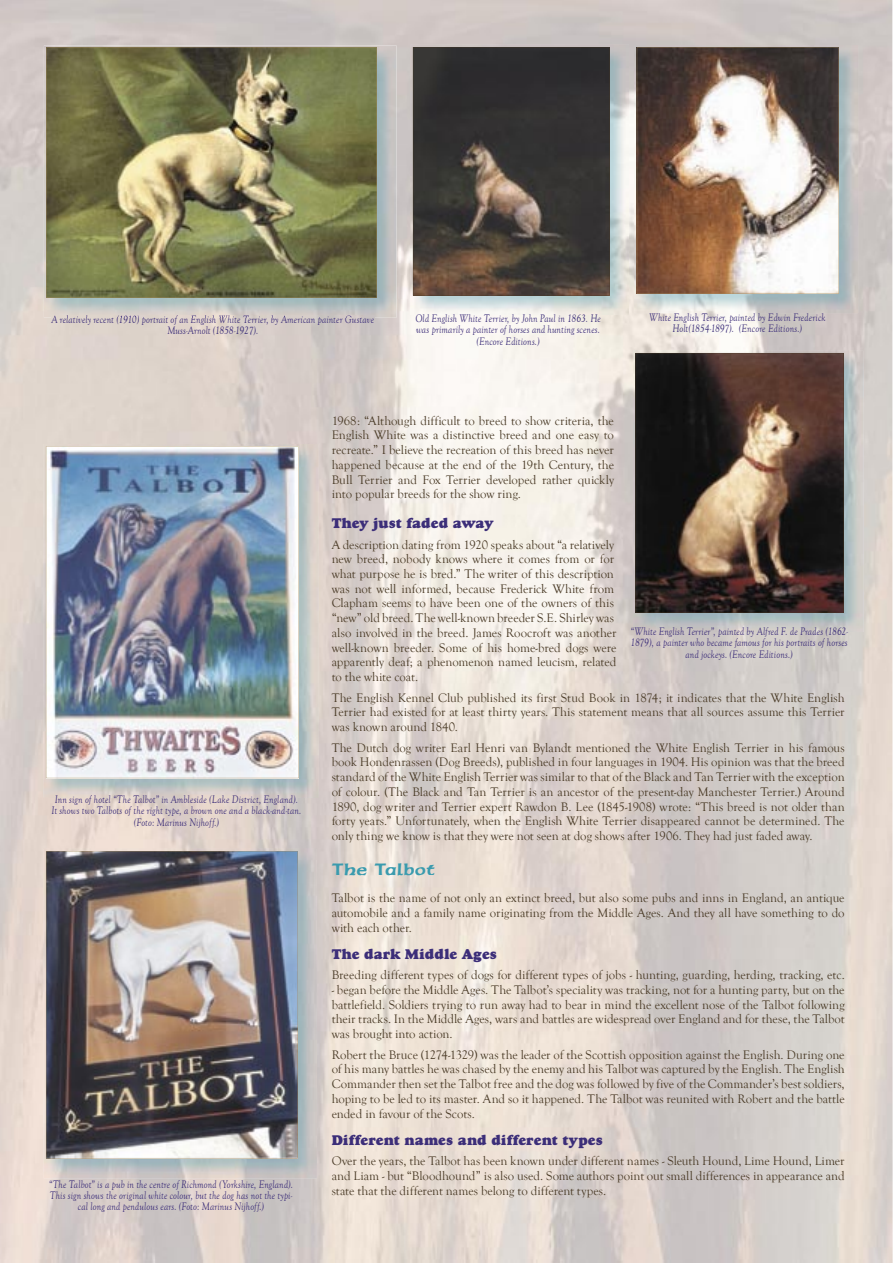
<style>
.page{position:relative;width:893px;height:1263px;background:#fff}
.page>*{position:absolute;margin:0;border:0;box-sizing:border-box;transform-origin:0 0}
.t1{font:18px "Sherwood";letter-spacing:.015em;color:#3a9bae}
.t2{font:14.25px "Goudy Heavyface";color:#3c2e79}
.t3{font:12.75px/14.7px "Goudy Old Style T";color:#4a3b27;text-align:justify}
.t4{font:italic 11.25px/11.2px "Goudy Old Style T";letter-spacing:.015em;color:#3c2e79;text-align:center;scale:.85 1}
</style>
<div class="page">
<img style="left:0;top:0;width:893px;height:1263px">
<img style="left:634px;top:45px;width:224px;height:268px">
<svg style="left:637px;top:48px;width:202px;height:246px"></svg>
<img style="left:44px;top:849px;width:273px;height:329px">
<img style="left:46px;top:851px;width:252px;height:307px">
<img style="left:44px;top:45px;width:352px;height:273px">
<img style="left:51px;top:315px;width:323px;height:3px">
<svg style="left:46px;top:48px;width:331px;height:250px;background:#7f7d53"></svg>
<img style="left:44px;top:444px;width:274px;height:353px">
<img style="left:46px;top:446px;width:253px;height:332px">
<img style="left:633px;top:351px;width:230px;height:281px">
<svg style="left:635px;top:353px;width:209px;height:259px;background:#4b3b32"></svg>
<img style="left:411px;top:45px;width:218px;height:270px">
<svg style="left:413px;top:47px;width:196px;height:249px;background:#413b37"></svg>
<p class="t4" style="left:51px;top:314px;width:381px">A relatively recent (1910) portrait of an English White Terrier, by American painter Gustave<br>Muss-Arnolt (1858-1927).</p>
<p class="t4" style="left:649px;top:312px;width:209px">White English Terrier, painted by Edwin Frederick<br>Holt(1854-1897). (Encore Editions.)</p>
<p class="t4" style="left:415px;top:313px;width:220px">Old English White Terrier, by John Paul in 1863. He was primarily a painter of horses and hunting scenes. (Encore Editions.)</p>
<p class="t4" style="left:51px;top:794px;width:296px">Inn sign of hotel “The Talbot” in Ambleside (Lake District, England).<br>It shows two Talbots of the right type, a brown one and a black-and-tan. (Foto: Marinus Nijhoff.)</p>
<p class="t4" style="left:49px;top:1179px;width:289px">“The Talbot” is a pub in the centre of Richmond (Yorkshire, England).<br>This sign shows the original white colour, but the dog has not the typi&shy;cal long and pendulous ears. (Foto: Marinus Nijhoff.)</p>
<p class="t3" style="left:332px;top:413px;width:284px">1968: “Although difficult to breed to show criteria, the English White was a distinctive breed and one easy to recreate.” I believe the recreation of this breed has never happened because at the end of the 19th Century, the Bull Terrier and Fox Terrier developed rather quickly into popular breeds for the show ring.</p>
<p class="t2" style="left:332px;top:514px;width:163px">They just faded away</p>
<p class="t3" style="left:332px;top:537px;width:286px;text-align:left">A description dating from 1920 speaks about “a relatively new breed, nobody knows where it comes from or for what purpose he is bred.” The writer of this description was not well informed, because Frederick White from Clapham seems to have been one of the owners of this “new” old breed. The well-known breeder S.E. Shirley was also involved in the breed. James Roocroft was another well-known breeder. Some of his home-bred dogs were apparently deaf; a phenomenon named leucism, related to the white coat.</p>
<p class="t3" style="left:332px;top:690px;width:515px">The English Kennel Club published its first Stud Book in 1874; it indicates that the White English Terrier had existed for at least thirty years. This statement means that all sources assume this Terrier was known around 1840.</p>
<p class="t3" style="left:332px;top:740px;width:515px">The Dutch dog writer Earl Henri van Bylandt mentioned the White English Terrier in his famous book Hondenrassen (Dog Breeds), published in four languages in 1904. His opinion was that the breed standard of the White English Terrier was similar to that of the Black and Tan Terrier with the exception of colour. (The Black and Tan Terrier is an ancestor of the present-day Manchester Terrier.) Around 1890, dog writer and Terrier expert Rawdon B. Lee (1845-1908) wrote: “This breed is not older than forty years.” Unfortunately, when the English White Terrier disappeared cannot be determined. The only thing we know is that they were not seen at dog shows after 1906. They had just faded away.</p>
<h1 class="t1" style="left:332px;top:860px;width:105px">The Talbot</h1>
<p class="t3" style="left:332px;top:891px;width:514px">Talbot is the name of not only an extinct breed, but also some pubs and inns in England, an antique automobile and a family name originating from the Middle Ages. And they all have something to do with each other.</p>
<p class="t2" style="left:332px;top:945px;width:167px">The dark Middle Ages</p>
<p class="t3" style="left:332px;top:968px;width:515px">Breeding different types of dogs for different types of jobs - hunting, guarding, herding, tracking, etc.</p>
<p class="t3" style="left:332px;top:983px;width:515px">- began before the Middle Ages. The Talbot’s speciality was tracking, not for a hunting party, but on the battlefield. Soldiers trying to run away had to bear in mind the excellent nose of the Talbot following their tracks. In the Middle Ages, wars and battles are widespread over England and for these, the Talbot was brought into action.</p>
<p class="t3" style="left:332px;top:1047px;width:515px">Robert the Bruce (1274-1329) was the leader of the Scottish opposition against the English. During one of his many battles he was chased by the enemy and his Talbot was captured by the English. The English Commander then set the Talbot free and the dog was followed by five of the Commander’s best soldiers, hoping to be led to its master. And so it happened. The Talbot was reunited with Robert and the battle ended in favour of the Scots.</p>
<p class="t2" style="left:332px;top:1131px;width:273px">Different names and different types</p>
<p class="t3" style="left:332px;top:1154px;width:514px">Over the years, the Talbot has been known under different names - Sleuth Hound, Lime Hound, Limer and Liam - but “Bloodhound” is also used. Some authors point out small differences in appearance and state that the different names belong to different types.</p>
<p class="t4" style="left:630px;top:626px;width:257px">“White English Terrier”, painted by Alfred F. de Prades (1862-<br>1879), a painter who became famous for his portraits of horses and jockeys. (Encore Editions.)</p>
</div>
